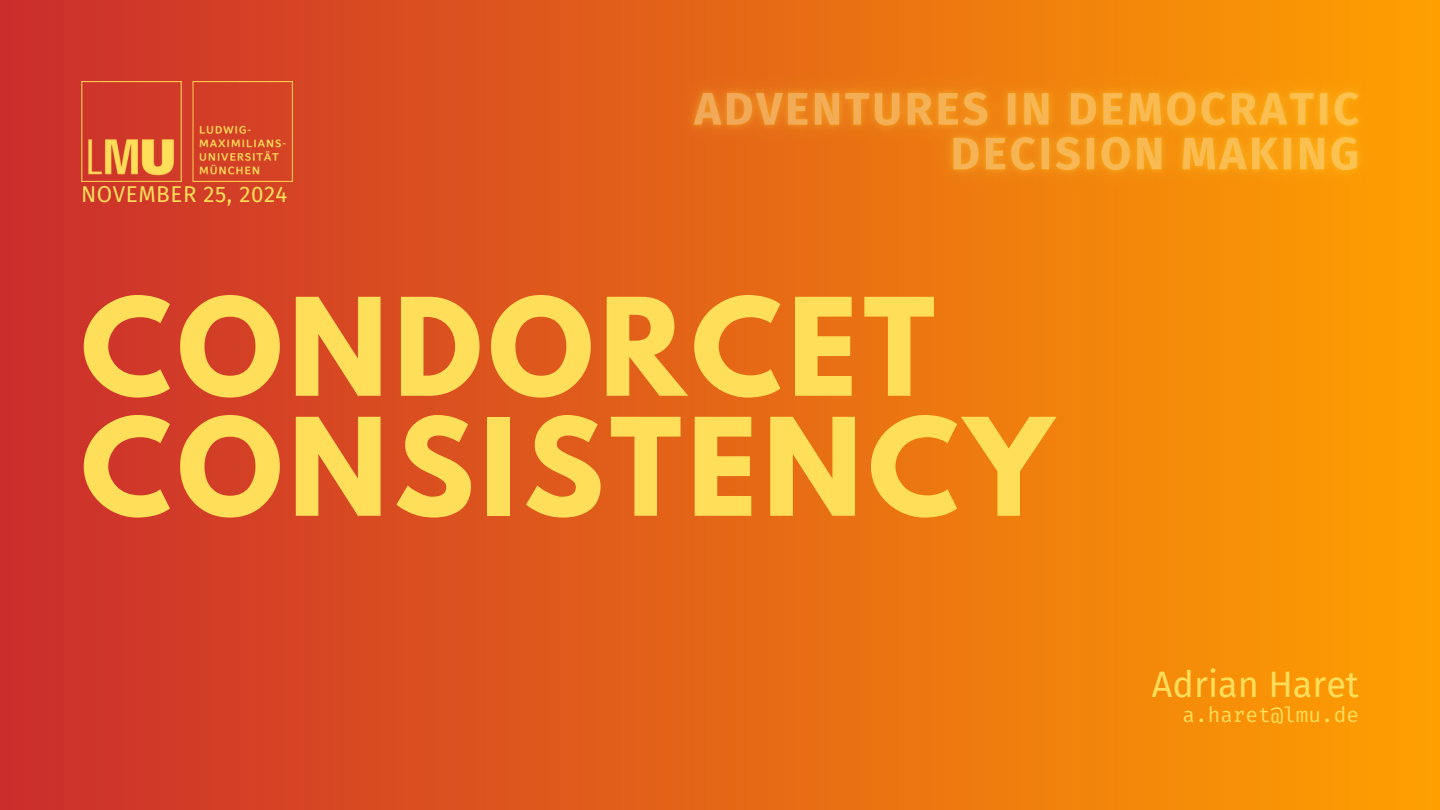
<style>
.page{position:relative;width:1440px;height:810px;background:#fff}
.page>*{position:absolute;margin:0;border:0;box-sizing:border-box;transform-origin:0 0}
.t1{font:700 120px/120px "League Spartan";letter-spacing:.05em;color:#ffde59}
.t2{font:36px "Fira Sans";color:#ffde59}
.t3{font:22.4px "Fira Sans";letter-spacing:.025em;color:#ffde59}
.t4{font:21px "Fira Code";color:#ffde59}
</style>
<div class="page">
<div style="left:0;top:0;width:1440px;height:810px;background:linear-gradient(to right,#cb2d2d,#ffa000)"></div>
<img style="left:81px;top:81px;width:211px;height:101px">
<img style="left:646px;top:35px;width:765px;height:194px">
<h1 class="t3" style="left:81px;top:181px;width:208px">NOVEMBER 25, 2024</h1>
<h4 class="t1" style="left:81px;top:303px;width:973px">CONDORCET<br>CONSISTENCY</h4>
<p class="t2" style="left:1152px;top:664px;width:209px">Adrian Haret</p>
<h3 class="t4" style="left:1183px;top:702px;width:178px">a.haret@lmu.de</h3>
</div>
